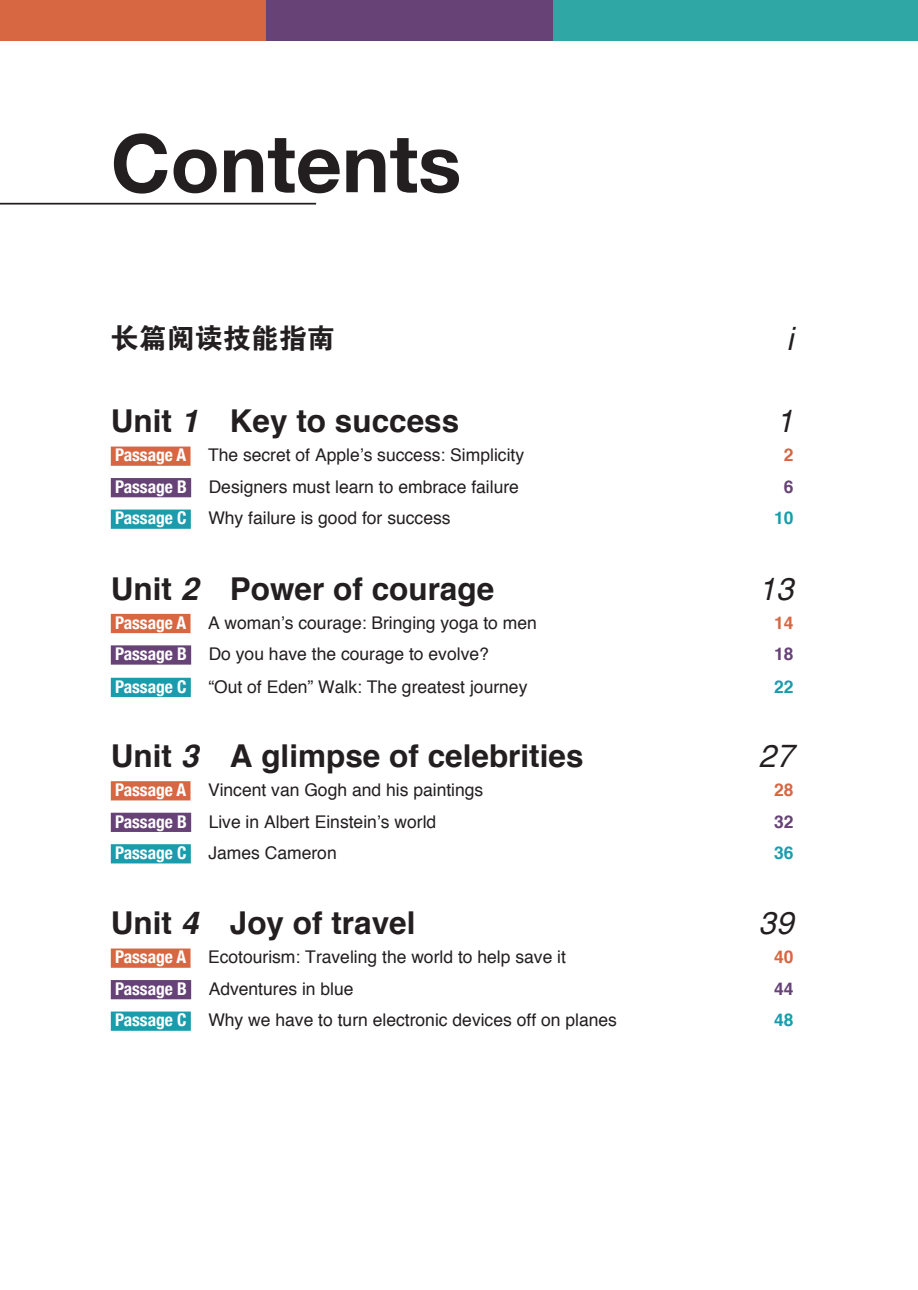
<style>
.page{position:relative;width:918px;height:1290px;background:#fff}
.page>*{position:absolute;margin:0;border:0;box-sizing:border-box;transform-origin:0 0}
.正文{font:700 80.5px "Helvetica Neue";color:#231f20}
.Pa1{font:700 31.5px "Helvetica";color:#231f20}
.Pa1-2{font:italic 31.5px "Helvetica";color:#231f20}
.Pa1-3{font:28px "FZDHTK GBK1 0";color:#231f20}
.Pa0{font:17.5px "Helvetica";color:#231f20}
.Pa0-2{font:700 17.5px "Helvetica";color:#1a9cac}
.Pa0-3{font:700 17.5px "Helvetica";color:#d76742}
.Pa0-4{font:700 17.5px "Helvetica";color:#664276}
.s1{font-style:italic}
.s2{font-family:"Helvetica Neue";font-weight:700;font-stretch:condensed;color:#fff}
</style>
<div class="page">
<div style="left:0;top:0;width:406px;height:41px;background:#d76742"></div>
<div style="left:267px;top:0;width:431px;height:41px;background:#664276"></div>
<div style="left:553px;top:0;width:365px;height:41px;background:#2fa7a5"></div>
<div style="left:111px;top:446px;width:79px;height:20px;background:#d76742"></div>
<div style="left:111px;top:478px;width:80px;height:19px;background:#664276"></div>
<div style="left:111px;top:509px;width:80px;height:20px;background:#1a9cac"></div>
<div style="left:111px;top:614px;width:79px;height:19px;background:#d76742"></div>
<div style="left:111px;top:645px;width:80px;height:20px;background:#664276"></div>
<div style="left:111px;top:678px;width:80px;height:19px;background:#1a9cac"></div>
<div style="left:111px;top:781px;width:79px;height:19px;background:#d76742"></div>
<div style="left:111px;top:813px;width:80px;height:19px;background:#664276"></div>
<div style="left:111px;top:844px;width:80px;height:19px;background:#1a9cac"></div>
<div style="left:111px;top:948px;width:79px;height:20px;background:#d76742"></div>
<div style="left:111px;top:980px;width:80px;height:19px;background:#664276"></div>
<div style="left:111px;top:1011px;width:80px;height:20px;background:#1a9cac"></div>
<hr style="left:0;top:203px;width:316px;height:2px;background:#231f20">
<p class="正文" style="left:111px;top:114px;width:352px">Contents</p>
<p class="Pa1-3" style="left:111px;top:323px;width:225px">长篇阅读技能指南</p>
<p class="Pa1-2" style="left:786px;top:320px;width:8px">i</p>
<p class="Pa1" style="left:111px;top:401px;width:350px">Unit <span class="s1">1</span> Key to success</p>
<p class="Pa1-2" style="left:776px;top:403px;width:19px">1</p>
<p class="Pa0" style="left:115px;top:444px;width:411px"><span class="s2">Passage A</span> The secret of Apple’s success: Simplicity</p>
<p class="Pa0-3" style="left:784px;top:444px;width:11px">2</p>
<p class="Pa0" style="left:115px;top:476px;width:405px"><span class="s2">Passage B</span> Designers must learn to embrace failure</p>
<p class="Pa0-4" style="left:784px;top:476px;width:11px">6</p>
<p class="Pa0" style="left:115px;top:507px;width:337px"><span class="s2">Passage C</span> Why failure is good for success</p>
<p class="Pa0-2" style="left:774px;top:507px;width:21px">10</p>
<p class="Pa1" style="left:111px;top:568px;width:385px">Unit <span class="s1">2</span> Power of courage</p>
<p class="Pa1-2" style="left:758px;top:570px;width:37px">13</p>
<p class="Pa0" style="left:115px;top:612px;width:423px"><span class="s2">Passage A</span> A woman’s courage: Bringing yoga to men</p>
<p class="Pa0-3" style="left:774px;top:611px;width:21px">14</p>
<p class="Pa0" style="left:115px;top:643px;width:375px"><span class="s2">Passage B</span> Do you have the courage to evolve?</p>
<p class="Pa0-4" style="left:774px;top:643px;width:21px">18</p>
<p class="Pa0" style="left:115px;top:675px;width:414px"><span class="s2">Passage C</span> “Out of Eden” Walk: The greatest journey</p>
<p class="Pa0-2" style="left:774px;top:675px;width:21px">22</p>
<p class="Pa1" style="left:111px;top:736px;width:474px">Unit <span class="s1">3</span> A glimpse of celebrities</p>
<p class="Pa1-2" style="left:758px;top:737px;width:37px">27</p>
<p class="Pa0" style="left:115px;top:779px;width:370px"><span class="s2">Passage A</span> Vincent van Gogh and his paintings</p>
<p class="Pa0-3" style="left:774px;top:779px;width:21px">28</p>
<p class="Pa0" style="left:115px;top:810px;width:323px"><span class="s2">Passage B</span> Live in Albert Einstein’s world</p>
<p class="Pa0-4" style="left:774px;top:810px;width:21px">32</p>
<p class="Pa0" style="left:115px;top:842px;width:223px"><span class="s2">Passage C</span> James Cameron</p>
<p class="Pa0-2" style="left:774px;top:842px;width:21px">36</p>
<p class="Pa1" style="left:111px;top:903px;width:306px">Unit <span class="s1">4</span> Joy of travel</p>
<p class="Pa1-2" style="left:758px;top:904px;width:37px">39</p>
<p class="Pa0" style="left:115px;top:946px;width:452px"><span class="s2">Passage A</span> Ecotourism: Traveling the world to help save it</p>
<p class="Pa0-3" style="left:774px;top:946px;width:21px">40</p>
<p class="Pa0" style="left:115px;top:978px;width:240px"><span class="s2">Passage B</span> Adventures in blue</p>
<p class="Pa0-4" style="left:774px;top:978px;width:21px">44</p>
<p class="Pa0" style="left:115px;top:1009px;width:503px"><span class="s2">Passage C</span> Why we have to turn electronic devices off on planes</p>
<p class="Pa0-2" style="left:774px;top:1009px;width:21px">48</p>
</div>
